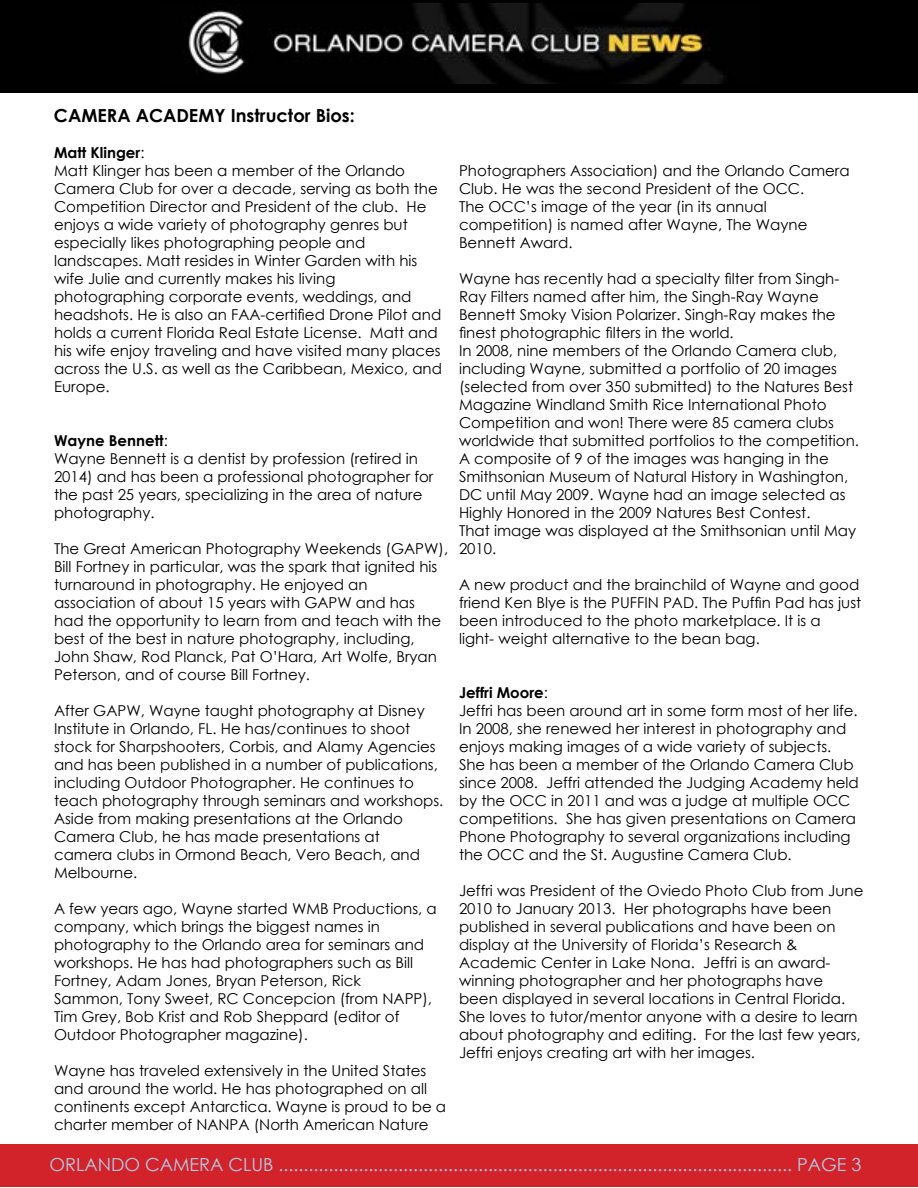
<style>
.page{position:relative;width:918px;height:1188px;background:#fff}
.page>*{position:absolute;margin:0;border:0;box-sizing:border-box;transform-origin:0 0}
.t1{font:18px "Century Gothic";color:#b3cbe6}
.t2{font:700 18px "Century Gothic";color:#000}
.t3{font:15px/18px "Century Gothic";color:#000}
.s1{font-weight:700}
</style>
<div class="page">
<div style="left:0;top:0;width:918px;height:93px;background:#000"></div>
<img style="left:188px;top:3px;width:536px;height:81px">
<div style="left:0;top:1144px;width:918px;height:42px;background:#d2232a"></div>
<p class="t2" style="left:54px;top:101px;width:302px">CAMERA ACADEMY Instructor Bios:</p>
<p class="t3" style="left:54px;top:143px;width:390px"><span class="s1">Matt Klinger</span>:<br>Matt Klinger has been a member of the Orlando Camera Club for over a decade, serving as both the Competition Director and President of the club. He enjoys a wide variety of photography genres but especially likes photographing people and landscapes. Matt resides in Winter Garden with his wife Julie and currently makes his living photographing corporate events, weddings, and headshots. He is also an FAA-certified Drone Pilot and holds a current Florida Real Estate License. Matt and his wife enjoy traveling and have visited many places across the U.S. as well as the Caribbean, Mexico, and Europe.</p>
<p class="t3" style="left:54px;top:431px;width:381px"><span class="s1">Wayne Bennett</span>:<br>Wayne Bennett is a dentist by profession (retired in 2014) and has been a professional photographer for the past 25 years, specializing in the area of nature photography.</p>
<p class="t3" style="left:54px;top:539px;width:396px">The Great American Photography Weekends (GAPW), Bill Fortney in particular, was the spark that ignited his turnaround in photography. He enjoyed an association of about 15 years with GAPW and has had the opportunity to learn from and teach with the best of the best in nature photography, including, John Shaw, Rod Planck, Pat O’Hara, Art Wolfe, Bryan Peterson, and of course Bill Fortney.</p>
<p class="t3" style="left:54px;top:701px;width:391px">After GAPW, Wayne taught photography at Disney Institute in Orlando, FL. He has/continues to shoot stock for Sharpshooters, Corbis, and Alamy Agencies and has been published in a number of publications, including Outdoor Photographer. He continues to teach photography through seminars and workshops.<br>Aside from making presentations at the Orlando Camera Club, he has made presentations at<br>camera clubs in Ormond Beach, Vero Beach, and Melbourne.</p>
<p class="t3" style="left:54px;top:899px;width:384px">A few years ago, Wayne started WMB Productions, a company, which brings the biggest names in photography to the Orlando area for seminars and workshops. He has had photographers such as Bill Fortney, Adam Jones, Bryan Peterson, Rick<br>Sammon, Tony Sweet, RC Concepcion (from NAPP), Tim Grey, Bob Krist and Rob Sheppard (editor of Outdoor Photographer magazine).</p>
<p class="t3" style="left:54px;top:1061px;width:394px">Wayne has traveled extensively in the United States and around the world. He has photographed on all continents except Antarctica. Wayne is proud to be a charter member of NANPA (North American Nature</p>
<p class="t3" style="left:459px;top:162px;width:392px">Photographers Association) and the Orlando Camera Club. He was the second President of the OCC.<br>The OCC’s image of the year (in its annual competition) is named after Wayne, The Wayne Bennett Award.</p>
<p class="t3" style="left:459px;top:270px;width:402px">Wayne has recently had a specialty filter from Singh-Ray Filters named after him, the Singh-Ray Wayne Bennett Smoky Vision Polarizer. Singh-Ray makes the finest photographic filters in the world.<br>In 2008, nine members of the Orlando Camera club, including Wayne, submitted a portfolio of 20 images (selected from over 350 submitted) to the Natures Best Magazine Windland Smith Rice International Photo Competition and won! There were 85 camera clubs worldwide that submitted portfolios to the competition.<br>A composite of 9 of the images was hanging in the Smithsonian Museum of Natural History in Washington, DC until May 2009. Wayne had an image selected as Highly Honored in the 2009 Natures Best Contest.<br>That image was displayed at the Smithsonian until May 2010.</p>
<p class="t3" style="left:459px;top:576px;width:404px">A new product and the brainchild of Wayne and good friend Ken Blye is the PUFFIN PAD. The Puffin Pad has just been introduced to the photo marketplace. It is a<br>light- weight alternative to the bean bag.</p>
<p class="t3" style="left:459px;top:684px;width:401px"><span class="s1">Jeffri Moore</span>:<br>Jeffri has been around art in some form most of her life.<br>In 2008, she renewed her interest in photography and enjoys making images of a wide variety of subjects.<br>She has been a member of the Orlando Camera Club since 2008. Jeffri attended the Judging Academy held by the OCC in 2011 and was a judge at multiple OCC competitions. She has given presentations on Camera Phone Photography to several organizations including the OCC and the St. Augustine Camera Club.</p>
<p class="t3" style="left:459px;top:882px;width:406px">Jeffri was President of the Oviedo Photo Club from June 2010 to January 2013. Her photographs have been published in several publications and have been on display at the University of Florida’s Research &amp; Academic Center in Lake Nona. Jeffri is an award&shy;winning photographer and her photographs have been displayed in several locations in Central Florida.<br>She loves to tutor/mentor anyone with a desire to learn about photography and editing. For the last few years, Jeffri enjoys creating art with her images.</p>
<p class="t1" style="left:50px;top:1152px;width:813px">ORLANDO CAMERA CLUB ....................................................................................................... PAGE 3</p>
</div>
